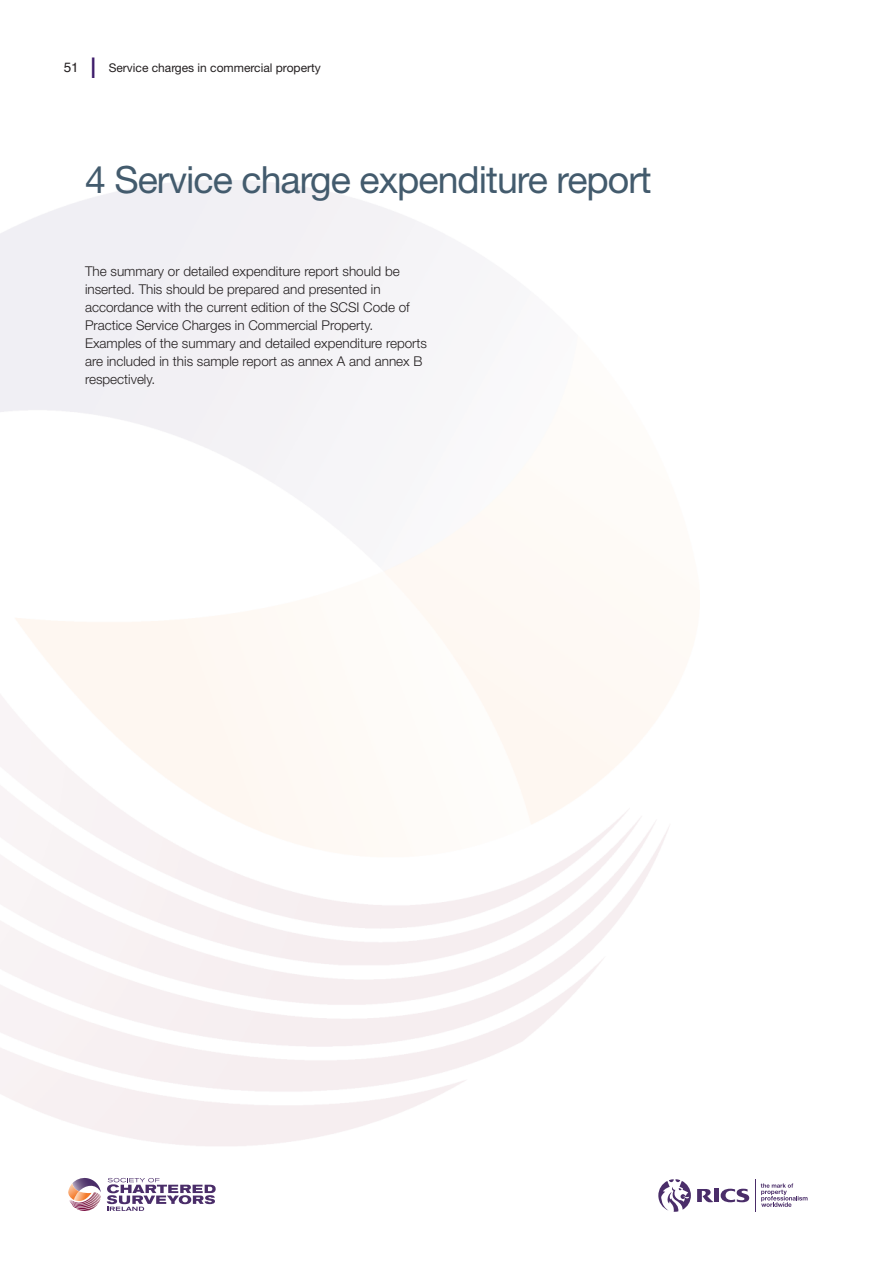
<style>
.page{position:relative;width:893px;height:1263px;background:#fff}
.page>*{position:absolute;margin:0;border:0;box-sizing:border-box;transform-origin:0 0}
.t1{font:37.5px "Helvetica Neue";letter-spacing:-.025em;color:#435b6d}
.t2{font:300 13.5px/18px "Helvetica Neue";color:#231f20}
.t3{font:13.5px "Helvetica";color:#231f20}
.t4{font:12px "Helvetica Neue";color:#231f20}
.s1{font-size:28.5px;color:#3e1d6b}
</style>
<div class="page">
<svg style="left:68px;top:1178px;width:33px;height:33px"></svg>
<svg style="left:107px;top:1178px;width:109px;height:33px"></svg>
<svg style="left:721px;top:1189px;width:28px;height:13px"></svg>
<div style="left:714px;top:1189px;width:5px;height:13px;background:#4a2d69"></div>
<svg style="left:697px;top:1189px;width:16px;height:13px"></svg>
<svg style="left:658px;top:1179px;width:33px;height:33px"></svg>
<hr style="left:755px;top:1179px;width:1px;height:32px;background:#4a2d69">
<svg style="left:761px;top:1183px;width:47px;height:24px"></svg>
<p class="t3" style="left:64px;top:62px;width:35px">51 <span class="s1">|</span></p>
<p class="t4" style="left:109px;top:64px;width:214px">Service charges in commercial property</p>
<h1 class="t1" style="left:85px;top:166px;width:568px">4 Service charge expenditure report</h1>
<p class="t2" style="left:85px;top:263px;width:343px">The summary or detailed expenditure report should be inserted. This should be prepared and presented in accordance with the current edition of the SCSI Code of Practice Service Charges in Commercial Property.<br>Examples of the summary and detailed expenditure reports are included in this sample report as annex A and annex B respectively.</p>
</div>
